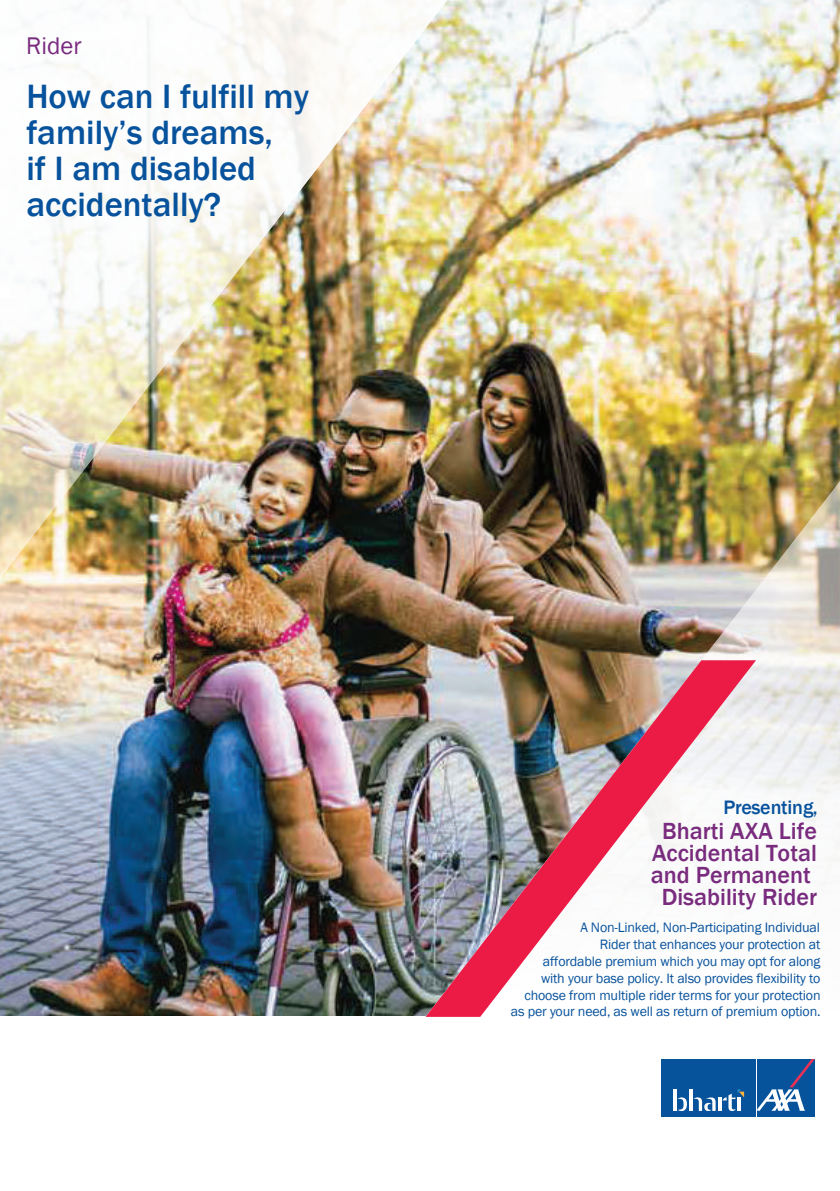
<style>
.page{position:relative;width:840px;height:1191px;background:#fff}
.page>*{position:absolute;margin:0;border:0;box-sizing:border-box;transform-origin:0 0}
.t1{font:500 34.6px/36px "Franklin Gothic";color:#07529c}
.t2{font:24.8px "Franklin Gothic";color:#792b7e}
.t3{font:500 24px/22px "Franklin Gothic";color:#792b7e;text-align:center}
.t4{font:500 20px "Franklin Gothic";letter-spacing:-.02em;color:#07529c}
.t5{font:14px/16.8px "Franklin Gothic";letter-spacing:-.015em;color:#07529c;text-align:right}
</style>
<div class="page">
<img style="left:0;top:0;width:839px;height:1017px">
<img style="left:425px;top:660px;width:330px;height:356px">
<div style="left:659px;top:1057px;width:156px;height:61px;background:linear-gradient(to bottom,#06539b,#06539b)"></div>
<div style="left:756px;top:1059px;width:58px;height:57px;background:#06539b"></div>
<div style="left:660px;top:1059px;width:95px;height:57px;background:#06539b"></div>
<svg style="left:756px;top:1059px;width:58px;height:51px"></svg>
<hr style="left:673px;top:1089px;width:3px;height:22px;background:#fff">
<hr style="left:689px;top:1089px;width:3px;height:22px;background:#fff">
<hr style="left:718px;top:1097px;width:3px;height:14px;background:#fff">
<svg style="left:677px;top:1097px;width:9px;height:14px"></svg>
<svg style="left:693px;top:1097px;width:22px;height:14px"></svg>
<svg style="left:722px;top:1089px;width:21px;height:22px"></svg>
<h2 class="t2" style="left:26px;top:31px;width:57px">Rider</h2>
<h1 class="t1" style="left:26px;top:78px;width:284px">How can I fulfill my family’s dreams,<br>if I am disabled accidentally?</h1>
<h3 class="t4" style="left:723px;top:794px;width:96px">Presenting,</h3>
<h3 class="t3" style="left:650px;top:820px;width:168px">Bharti AXA Life<br>Accidental Total and Permanent<br>Disability Rider</h3>
<p class="t5" style="left:510px;top:919px;width:311px">A Non-Linked, Non-Participating Individual<br>Rider that enhances your protection at<br>affordable premium which you may opt for along<br>with your base policy. It also provides flexibility to choose from multiple rider terms for your protection as per your need, as well as return of premium option.</p>
</div>
